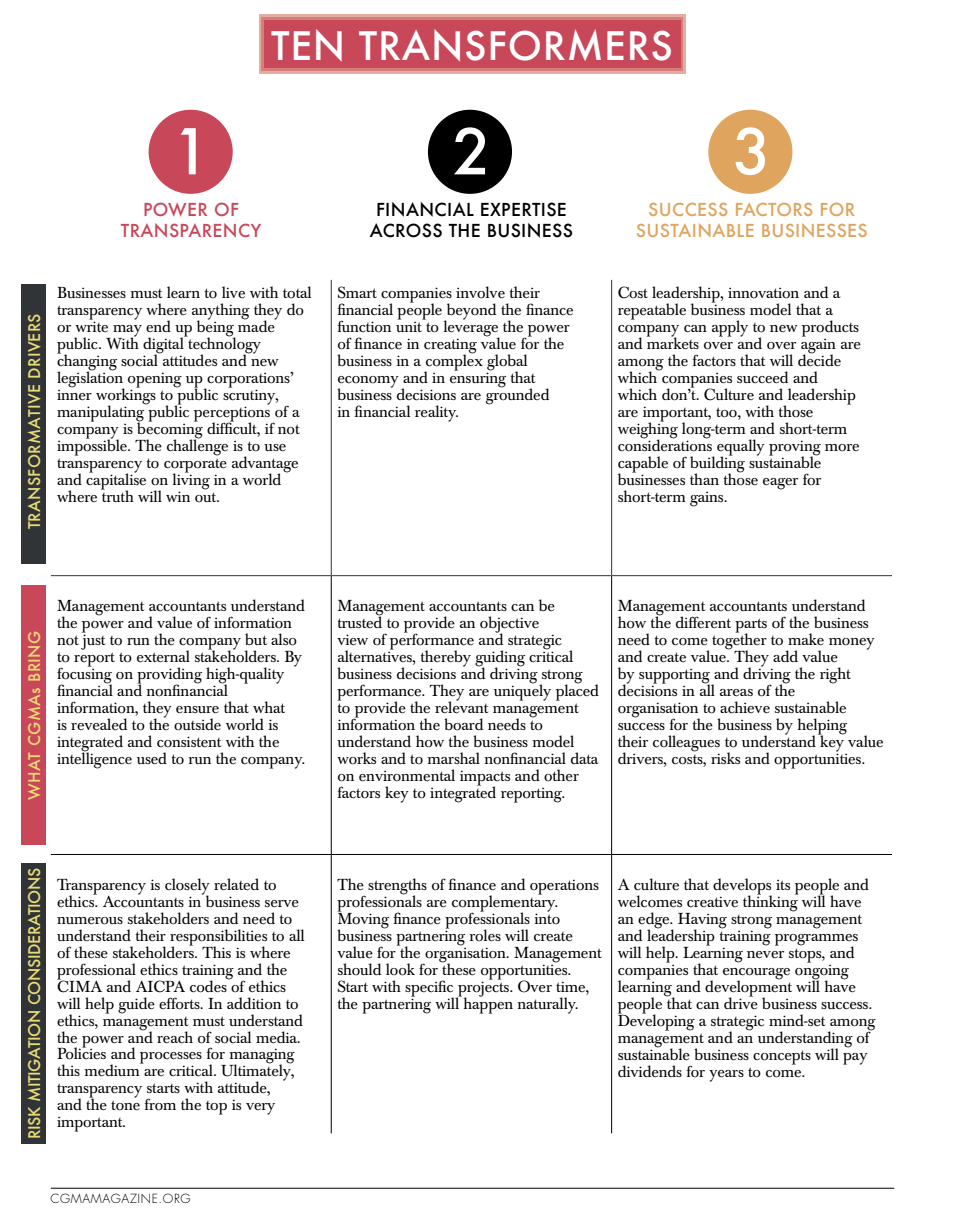
<style>
.page{position:relative;width:955px;height:1216px;background:#fff}
.page>*{position:absolute;margin:0;border:0;box-sizing:border-box;transform-origin:0 0}
.t1{font:500 61.25px "Futura";color:#fff}
.t2{font:500 38.32px "Futura";letter-spacing:.02em;color:#fff}
.t3{font:500 17.5px "Futura";letter-spacing:.02em;color:#dfa45d}
.t4{font:500 17.5px/21px "Futura";letter-spacing:.02em;color:#000}
.t5{font:500 17.5px "Futura";color:#c84759}
.t6{font:15.75px/17px "Baskerville Berth BQ";letter-spacing:-.01em;color:#000}
.t7{font:500 15.75px "Futura";color:#ebdb75}
.t8{font:300 12.25px "Futura";letter-spacing:.05em;color:#000}
</style>
<div class="page">
<hr style="left:51px;top:1187px;width:843px;height:1px;background:#000">
<div style="left:428px;top:110px;width:84px;height:84px;background:#000;border-radius:50%"></div>
<div style="left:708px;top:110px;width:84px;height:84px;background:#dfa45d;border-radius:50%"></div>
<div style="left:149px;top:110px;width:84px;height:84px;background:#c84759;border-radius:50%"></div>
<div style="left:259px;top:15px;width:427px;height:58px;background:#e3ada2"></div>
<div style="left:261px;top:17px;width:422px;height:54px;background:#d57e7a"></div>
<div style="left:264px;top:20px;width:416px;height:48px;background:#c84759"></div>
<hr style="left:331px;top:280px;width:1px;height:295px;background:#303437">
<hr style="left:611px;top:280px;width:1px;height:295px;background:#303437">
<hr style="left:51px;top:575px;width:280px;height:1px;background:#303437">
<hr style="left:331px;top:575px;width:281px;height:1px;background:#303437">
<hr style="left:612px;top:575px;width:280px;height:1px;background:#303437">
<hr style="left:331px;top:576px;width:1px;height:278px;background:#000">
<hr style="left:611px;top:576px;width:1px;height:278px;background:#000">
<hr style="left:51px;top:854px;width:280px;height:1px;background:#000">
<hr style="left:331px;top:854px;width:281px;height:1px;background:#000">
<hr style="left:331px;top:855px;width:1px;height:278px;background:#000">
<hr style="left:612px;top:854px;width:280px;height:1px;background:#000">
<hr style="left:611px;top:855px;width:1px;height:278px;background:#000">
<div style="left:21px;top:585px;width:25px;height:260px;background:#c84759"></div>
<div style="left:21px;top:863px;width:25px;height:280px;background:#303437"></div>
<div style="left:21px;top:284px;width:25px;height:279px;background:#303437"></div>
<h2 class="t2" style="left:271px;top:19px;width:403px">TEN TRANSFORMERS</h2>
<h1 class="t1" style="left:172px;top:110px;width:39px">1</h1>
<p class="t5" style="left:143px;top:198px;width:14px">POWER</p>
<p class="t5" style="left:214px;top:198px;width:13px">OF</p>
<p class="t5" style="left:121px;top:219px;width:13px">TRANSPARENC</p>
<p class="t5" style="left:251px;top:219px;width:12px">Y</p>
<h1 class="t1" style="left:452px;top:110px;width:39px">2</h1>
<p class="t4" style="left:370px;top:199px;width:198px;text-indent:6px">FI NANCIAL EXPERTISE<br>ACROSS</p>
<p class="t4" style="left:449px;top:220px;width:12px">THE</p>
<p class="t4" style="left:487px;top:220px;width:23px">BUSINESS</p>
<h1 class="t1" style="left:733px;top:110px;width:39px">3</h1>
<p class="t3" style="left:648px;top:198px;width:209px">SUCCESS FACTORS FOR</p>
<p class="t3" style="left:636px;top:219px;width:12px">SUST</p>
<p class="t3" style="left:679px;top:219px;width:58px">AINABLE</p>
<p class="t3" style="left:761px;top:219px;width:12px">BUS</p>
<p class="t3" style="left:795px;top:219px;width:18px">INESSES</p>
<p class="t7" style="left:23px;top:529px;width:215px;rotate:-90deg">TRANSFORMATIVE DRIVERS</p>
<p class="t6" style="left:57px;top:284px;width:256px">Businesses must learn to live with total transparency where anything they do or write may end up being made public. With digital technology changing social attitudes and new legislation opening up corporations’ inner workings to public scrutiny, manipulating public perceptions of a company is becoming difficult, if not impossible. The challenge is to use transparency to corporate advantage and capitalise on living in a world where truth will win out.</p>
<p class="t6" style="left:337px;top:284px;width:238px">Smart companies involve their financial people beyond the finance function unit to leverage the power of finance in creating value for the business in a complex global economy and in ensuring that business decisions are grounded<br>in financial reality.</p>
<p class="t6" style="left:618px;top:284px;width:245px">Cost leadership, innovation and a repeatable business model that a company can apply to new products and markets over and over again are among the factors that will decide which companies succeed and which don’t. Culture and leadership are important, too, with those weighing long-term and short-term considerations equally proving more capable of building sustainable businesses than those eager for short-term gains.</p>
<p class="t7" style="left:23px;top:799px;width:168px;rotate:-90deg">WHAT CGMAS BRING</p>
<p class="t6" style="left:57px;top:597px;width:250px">Management accountants understand the power and value of information not just to run the company but also to report to external stakeholders. By focusing on providing high-quality financial and nonfinancial information, they ensure that what<br>is revealed to the outside world is integrated and consistent with the intelligence used to run the company.</p>
<p class="t6" style="left:337px;top:597px;width:263px">Management accountants can be trusted to provide an objective<br>view of performance and strategic alternatives, thereby guiding critical business decisions and driving strong performance. They are uniquely placed to provide the relevant management information the board needs to understand how the business model works and to marshal nonfinancial data on environmental impacts and other factors key to integrated reporting.</p>
<p class="t6" style="left:618px;top:597px;width:267px">Management accountants understand how the different parts of the business need to come together to make money and create value. They add value<br>by supporting and driving the right decisions in all areas of the<br>organisation to achieve sustainable success for the business by helping<br>their colleagues to understand key value drivers, costs, risks and opportunities.</p>
<p class="t7" style="left:23px;top:1139px;width:271px;rotate:-90deg">RISKMITIGATIONCONSIDERATIONS</p>
<p class="t6" style="left:57px;top:876px;width:249px">Transparency is closely related to ethics. Accountants in business serve numerous stakeholders and need to understand their responsibilities to all of these stakeholders. This is where professional ethics training and the CIMA and AICPA codes of ethics will help guide efforts. In addition to ethics, management must understand the power and reach of social media.<br>Policies and processes for managing this medium are critical. Ultimately, transparency starts with attitude,<br>and the tone from the top is very important.</p>
<p class="t6" style="left:337px;top:876px;width:266px">The strengths of finance and operations professionals are complementary.<br>Moving finance professionals into business partnering roles will create value for the organisation. Management should look for these opportunities.<br>Start with specific projects. Over time, the partnering will happen naturally.</p>
<p class="t6" style="left:618px;top:876px;width:259px">A culture that develops its people and welcomes creative thinking will have an edge. Having strong management and leadership training programmes will help. Learning never stops, and companies that encourage ongoing learning and development will have people that can drive business success.<br>Developing a strategic mind-set among management and an understanding of sustainable business concepts will pay dividends for years to come.</p>
<p class="t8" style="left:50px;top:1190px;width:142px">CGMAMAGAZINE.ORG</p>
</div>
